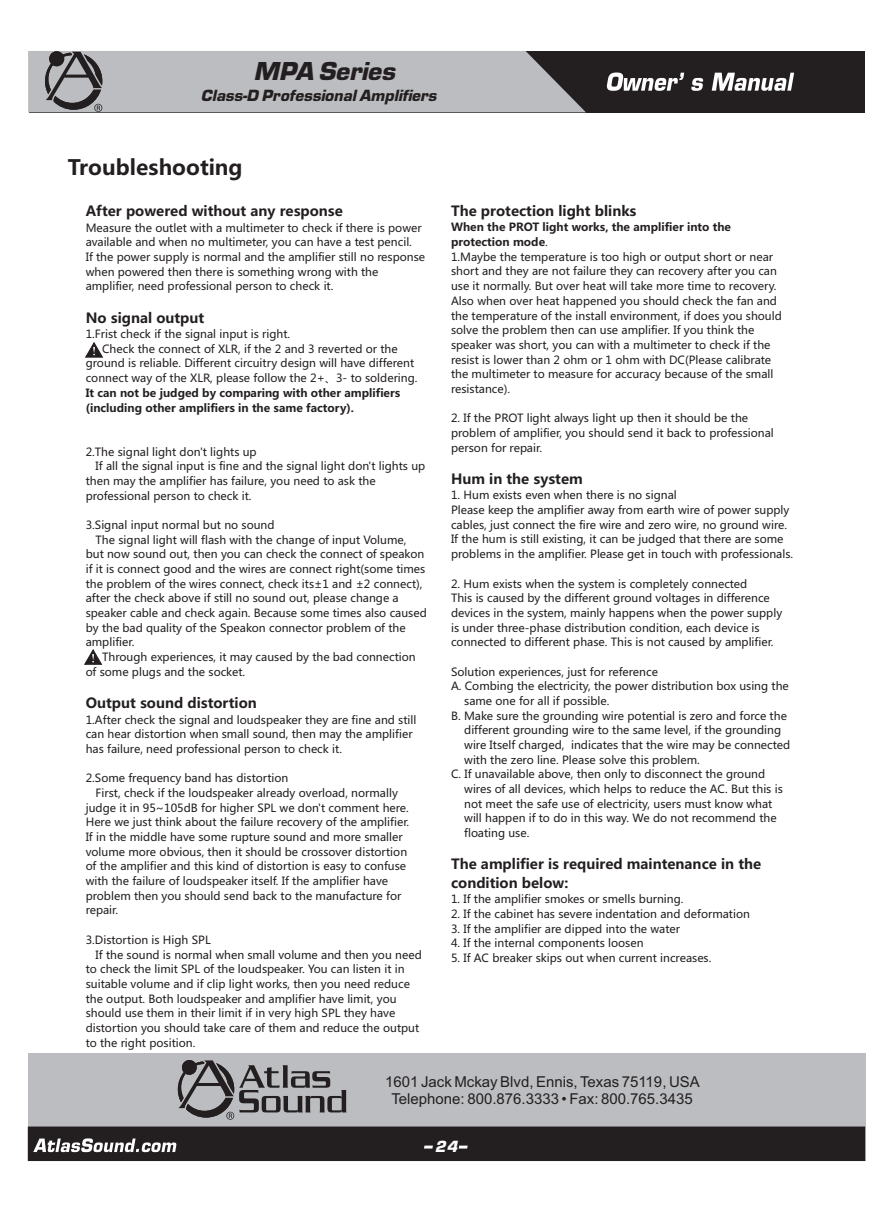
<style>
.page{position:relative;width:893px;height:1212px;background:#fff}
.page>*{position:absolute;margin:0;border:0;box-sizing:border-box;transform-origin:0 0}
.t1{font:italic 700 24px "Eurostile LT";color:#231f20}
.t2{font:700 21px "Microsoft Ya Hei";color:#231f20}
.t3{font:15px/16.8px "Arial";color:#231f20;text-align:center}
.t4{font:italic 700 15px "Eurostile LT";color:#231f20}
.t5{font:italic 700 15px "Eurostile LT";color:#fff}
.t6{font:700 13.95px/18.3px "Microsoft Ya Hei";color:#231f20}
.t7{font:11.1px/14.7px "Microsoft Ya Hei";color:#231f20}
.t8{font:700 11.1px/14.7px "Microsoft Ya Hei";color:#231f20}
.s1{font-weight:700}
</style>
<div class="page">
<svg style="left:85px;top:342px;width:18px;height:15px"></svg>
<svg style="left:84px;top:649px;width:18px;height:16px"></svg>
<div style="left:28px;top:1053px;width:837px;height:108px;background:#bcbdc0"></div>
<svg style="left:178px;top:1060px;width:168px;height:60px"></svg>
<div style="left:28px;top:1126px;width:837px;height:35px;background:#231f20"></div>
<svg style="left:33px;top:1138px;width:143px;height:14px"></svg>
<svg style="left:459px;top:1145px;width:9px;height:3px"></svg>
<svg style="left:424px;top:1145px;width:9px;height:3px"></svg>
<div style="left:30px;top:51px;width:835px;height:61px;background:#231f20"></div>
<svg style="left:607px;top:73px;width:187px;height:18px"></svg>
<svg style="left:28px;top:51px;width:558px;height:61px;background:#adaeb0"></svg>
<h1 class="t1" style="left:254px;top:62px;width:143px">MPA Series</h1>
<h3 class="t4" style="left:201px;top:90px;width:237px">Class-D Professional Amplifiers</h3>
<h2 class="t2" style="left:68px;top:158px;width:176px">Troubleshooting</h2>
<p class="t6" style="left:86px;top:203px;width:259px">After powered without any response</p>
<p class="t7" style="left:86px;top:221px;width:341px">Measure the outlet with a multimeter to check if there is power available and when no multimeter, you can have a test pencil.<br>If the power supply is normal and the amplifier still no response when powered then there is something wrong with the amplifier, need professional person to check it.</p>
<p class="t6" style="left:86px;top:310px;width:120px">No signal output</p>
<p class="t7" style="left:86px;top:328px;width:206px">1.Frist check if the signal input is right.</p>
<p class="t7" style="left:102px;top:342px;width:297px">Check the connect of XLR, if the 2 and 3 reverted or the</p>
<p class="t7" style="left:86px;top:357px;width:330px">ground is reliable. Different circuitry design will have different</p>
<p class="t7" style="left:86px;top:372px;width:333px">connect way of the XLR, please follow the 2+、3- to soldering.</p>
<p class="t8" style="left:86px;top:386px;width:316px">It can not be judged by comparing with other amplifiers (including other amplifiers in the same factory).</p>
<p class="t7" style="left:86px;top:445px;width:173px">2.The signal light don't lights up</p>
<p class="t7" style="left:96px;top:460px;width:331px">If all the signal input is fine and the signal light don't lights up</p>
<p class="t7" style="left:86px;top:474px;width:291px">then may the amplifier has failure, you need to ask the</p>
<p class="t7" style="left:86px;top:489px;width:167px">professional person to check it.</p>
<p class="t7" style="left:86px;top:518px;width:190px">3.Signal input normal but no sound</p>
<p class="t7" style="left:96px;top:533px;width:312px">The signal light will flash with the change of input Volume,</p>
<p class="t7" style="left:86px;top:548px;width:340px">but now sound out, then you can check the connect of speakon</p>
<p class="t7" style="left:86px;top:563px;width:341px">if it is connect good and the wires are connect right(some times</p>
<p class="t7" style="left:86px;top:577px;width:338px">the problem of the wires connect, check its±1 and ±2 connect),</p>
<p class="t7" style="left:86px;top:592px;width:315px">after the check above if still no sound out, please change a</p>
<p class="t7" style="left:86px;top:607px;width:343px">speaker cable and check again. Because some times also caused</p>
<p class="t7" style="left:86px;top:621px;width:321px">by the bad quality of the Speakon connector problem of the</p>
<p class="t7" style="left:86px;top:636px;width:50px">amplifier.</p>
<p class="t7" style="left:102px;top:651px;width:315px">Through experiences, it may caused by the bad connection</p>
<p class="t7" style="left:86px;top:665px;width:161px">of some plugs and the socket.</p>
<p class="t6" style="left:86px;top:695px;width:173px">Output sound distortion</p>
<p class="t7" style="left:86px;top:713px;width:332px">1.After check the signal and loudspeaker they are fine and still can hear distortion when small sound, then may the amplifier has failure, need professional person to check it.</p>
<p class="t7" style="left:86px;top:772px;width:204px">2.Some frequency band has distortion</p>
<p class="t7" style="left:96px;top:786px;width:304px">First, check if the loudspeaker already overload, normally</p>
<p class="t7" style="left:86px;top:801px;width:325px">judge it in 95~105dB for higher SPL we don't comment here.</p>
<p class="t7" style="left:86px;top:816px;width:325px">Here we just think about the failure recovery of the amplifier.</p>
<p class="t7" style="left:86px;top:830px;width:318px">If in the middle have some rupture sound and more smaller</p>
<p class="t7" style="left:86px;top:845px;width:323px">volume more obvious, then it should be crossover distortion</p>
<p class="t7" style="left:86px;top:860px;width:322px">of the amplifier and this kind of distortion is easy to confuse</p>
<p class="t7" style="left:86px;top:875px;width:304px">with the failure of loudspeaker itself. If the amplifier have</p>
<p class="t7" style="left:86px;top:889px;width:317px">problem then you should send back to the manufacture for</p>
<p class="t7" style="left:86px;top:904px;width:34px">repair.</p>
<p class="t7" style="left:86px;top:933px;width:127px">3.Distortion is High SPL</p>
<p class="t7" style="left:96px;top:948px;width:328px">If the sound is normal when small volume and then you need</p>
<p class="t7" style="left:86px;top:963px;width:320px">to check the limit SPL of the loudspeaker. You can listen it in</p>
<p class="t7" style="left:86px;top:977px;width:326px">suitable volume and if clip light works, then you need reduce</p>
<p class="t7" style="left:86px;top:992px;width:312px">the output. Both loudspeaker and amplifier have limit, you</p>
<p class="t7" style="left:86px;top:1007px;width:311px">should use them in their limit if in very high SPL they have</p>
<p class="t7" style="left:86px;top:1021px;width:335px">distortion you should take care of them and reduce the output</p>
<p class="t7" style="left:86px;top:1036px;width:111px">to the right position.</p>
<p class="t6" style="left:451px;top:203px;width:187px">The protection light blinks</p>
<p class="t7" style="left:451px;top:221px;width:332px"><span class="s1">When the PROT light works, the amplifier into the protection mode</span>.<br>1.Maybe the temperature is too high or output short or near short and they are not failure they can recovery after you can use it normally. But over heat will take more time to recovery.<br>Also when over heat happened you should check the fan and the temperature of the install environment, if does you should solve the problem then can use amplifier. If you think the speaker was short, you can with a multimeter to check if the resist is lower than 2 ohm or 1 ohm with DC(Please calibrate the multimeter to measure for accuracy because of the small resistance).</p>
<p class="t7" style="left:451px;top:412px;width:324px">2. If the PROT light always light up then it should be the problem of amplifier, you should send it back to professional person for repair.</p>
<p class="t6" style="left:451px;top:471px;width:133px">Hum in the system</p>
<p class="t7" style="left:451px;top:489px;width:344px">1. Hum exists even when there is no signal<br>Please keep the amplifier away from earth wire of power supply cables, just connect the fire wire and zero wire, no ground wire.<br>If the hum is still existing, it can be judged that there are some problems in the amplifier. Please get in touch with professionals.</p>
<p class="t7" style="left:451px;top:577px;width:333px">2. Hum exists when the system is completely connected<br>This is caused by the different ground voltages in difference devices in the system, mainly happens when the power supply is under three-phase distribution condition, each device is connected to different phase. This is not caused by amplifier.</p>
<p class="t7" style="left:451px;top:665px;width:208px">Solution experiences, just for reference</p>
<p class="t7" style="left:451px;top:680px;width:339px">A. Combing the electricity, the power distribution box using the</p>
<p class="t7" style="left:464px;top:694px;width:147px">same one for all if possible.</p>
<p class="t7" style="left:451px;top:709px;width:337px">B. Make sure the grounding wire potential is zero and force the</p>
<p class="t7" style="left:464px;top:724px;width:318px">different grounding wire to the same level, if the grounding</p>
<p class="t7" style="left:464px;top:738px;width:328px">wire Itself charged, indicates that the wire may be connected</p>
<p class="t7" style="left:464px;top:753px;width:237px">with the zero line. Please solve this problem.</p>
<p class="t7" style="left:451px;top:768px;width:316px">C. If unavailable above, then only to disconnect the ground</p>
<p class="t7" style="left:464px;top:783px;width:320px">wires of all devices, which helps to reduce the AC. But this is</p>
<p class="t7" style="left:464px;top:797px;width:310px">not meet the safe use of electricity, users must know what</p>
<p class="t7" style="left:464px;top:812px;width:314px">will happen if to do in this way. We do not recommend the</p>
<p class="t7" style="left:464px;top:827px;width:67px">floating use.</p>
<p class="t6" style="left:451px;top:856px;width:312px">The amplifier is required maintenance in the condition below:</p>
<p class="t7" style="left:451px;top:893px;width:234px">1. If the amplifier smokes or smells burning.</p>
<p class="t7" style="left:451px;top:907px;width:300px">2. If the cabinet has severe indentation and deformation</p>
<p class="t7" style="left:451px;top:922px;width:230px">3. If the amplifier are dipped into the water</p>
<p class="t7" style="left:451px;top:937px;width:194px">4. If the internal components loosen</p>
<p class="t7" style="left:451px;top:951px;width:262px">5. If AC breaker skips out when current increases.</p>
<h3 class="t3" style="left:385px;top:1075px;width:316px">1601 Jack Mckay Blvd, Ennis,Texas 75119, USA<br>Telephone: 800.876.3333 • Fax: 800.765.3435</h3>
<h3 class="t5" style="left:435px;top:1141px;width:24px">24</h3>
</div>
